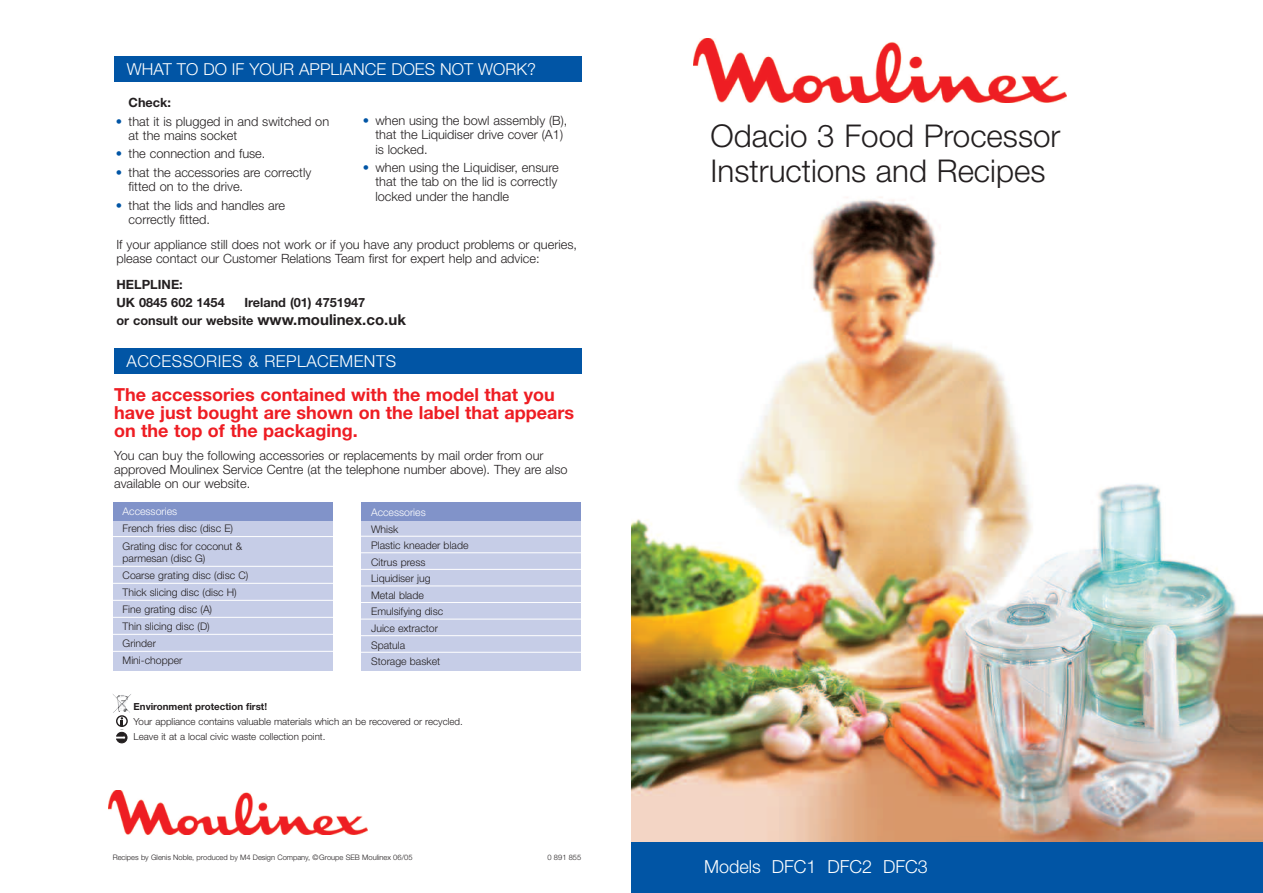
<style>
.page{position:relative;width:1263px;height:893px;background:#fff}
.page>*{position:absolute;margin:0;border:0;box-sizing:border-box;transform-origin:0 0}
.t1{font:300 31.35px/35.1px "Helvetica Neue";color:#231f20}
.t2{font:700 18px/18px "Helvetica Neue";color:#ee1d23}
.t3{font:300 18px "Helvetica Neue";color:#fff}
.t4{font:300 16.5px "Helvetica Neue";color:#fff}
.t5{font:300 16.5px "Helvetica Neue";letter-spacing:.03em;color:#fff}
.t6{font:300 12.75px/14.2px "Helvetica Neue";color:#231f20}
.t7{font:700 12.75px/18px "Helvetica Neue";color:#231f20}
.t8{font:300 10.5px/16.6px "Helvetica Neue";color:#231f20}
.t9{font:300 10.5px "Helvetica Neue";color:#fff}
.t10{font:300 9.75px/15px "Helvetica Neue";color:#231f20}
.t11{font:700 9.75px "Helvetica Neue";color:#231f20}
.t12{font:300 7.5px "Helvetica Neue";color:#231f20}
.s1{color:#0155a5}
.s2{font-size:15px}
</style>
<div class="page">
<img style="left:631px;top:197px;width:632px;height:645px">
<div style="left:631px;top:842px;width:632px;height:51px;background:#0155a5"></div>
<div style="left:113px;top:502px;width:219px;height:168px;background:#c6cde7"></div>
<div style="left:113px;top:503px;width:219px;height:18px;background:#8193c9"></div>
<img style="left:108px;top:791px;width:259px;height:44px">
<div style="left:114px;top:56px;width:467px;height:26px;background:#0155a5"></div>
<div style="left:114px;top:348px;width:467px;height:26px;background:#0155a5"></div>
<hr style="left:110px;top:536px;width:229px;height:1px;background:#fff">
<hr style="left:110px;top:566px;width:229px;height:1px;background:#fff">
<hr style="left:110px;top:583px;width:229px;height:1px;background:#fff">
<hr style="left:110px;top:600px;width:229px;height:1px;background:#fff">
<hr style="left:110px;top:617px;width:229px;height:1px;background:#fff">
<hr style="left:110px;top:634px;width:229px;height:1px;background:#fff">
<hr style="left:110px;top:651px;width:229px;height:1px;background:#fff">
<div style="left:362px;top:502px;width:219px;height:168px;background:#c6cde7"></div>
<div style="left:362px;top:502px;width:219px;height:19px;background:#8193c9"></div>
<hr style="left:358px;top:536px;width:257px;height:1px;background:#fff">
<hr style="left:358px;top:552px;width:257px;height:1px;background:#fff">
<hr style="left:358px;top:569px;width:257px;height:1px;background:#fff">
<hr style="left:358px;top:586px;width:257px;height:1px;background:#fff">
<hr style="left:358px;top:602px;width:257px;height:1px;background:#fff">
<hr style="left:358px;top:619px;width:257px;height:1px;background:#fff">
<hr style="left:358px;top:635px;width:257px;height:1px;background:#fff">
<hr style="left:358px;top:652px;width:257px;height:1px;background:#fff">
<img style="left:694px;top:38px;width:373px;height:65px">
<div style="left:116px;top:715px;width:12px;height:12px;border:1px solid #231f20;border-radius:50%"></div>
<img style="left:113px;top:694px;width:18px;height:19px">
<svg style="left:116px;top:717px;width:12px;height:26px"></svg>
<p class="t4" style="left:127px;top:59px;width:411px">WHAT TO DO IF YOUR APPLIANCE DOES NOT WORK?</p>
<p class="t7" style="left:129px;top:95px;width:44px">Check:</p>
<p class="t6" style="left:129px;top:114px;width:202px;text-indent:-13px"><span class="s1">•</span> that it is plugged in and switched on at the mains socket</p>
<p class="t6" style="left:116px;top:146px;width:151px"><span class="s1">•</span> the connection and fuse.</p>
<p class="t6" style="left:129px;top:165px;width:184px;text-indent:-13px"><span class="s1">•</span> that the accessories are correctly fitted on to the drive.</p>
<p class="t6" style="left:129px;top:198px;width:158px;text-indent:-13px"><span class="s1">•</span> that the lids and handles are correctly fitted.</p>
<p class="t6" style="left:375px;top:113px;width:193px;text-indent:-13px"><span class="s1">•</span> when using the bowl assembly (B), that the Liquidiser drive cover (A1) is locked.</p>
<p class="t6" style="left:375px;top:160px;width:185px;text-indent:-13px"><span class="s1">•</span> when using the Liquidiser, ensure that the tab on the lid is correctly locked under the handle</p>
<p class="t6" style="left:116px;top:237px;width:462px">If your appliance still does not work or if you have any product problems or queries, please contact our Customer Relations Team first for expert help and advice:</p>
<p class="t7" style="left:116px;top:277px;width:110px">HELPLINE:<br>UK 0845 602 1454</p>
<p class="t7" style="left:116px;top:295px;width:291px;text-indent:128px">Ireland (01) 4751947<br>or consult our website <span class="s2">www.moulinex.co.uk</span></p>
<p class="t5" style="left:127px;top:351px;width:271px">ACCESSORIES &amp; REPLACEMENTS</p>
<h2 class="t2" style="left:114px;top:387px;width:461px">The accessories contained with the model that you have just bought are shown on the label that appears on the top of the packaging.</h2>
<p class="t6" style="left:114px;top:448px;width:455px">You can buy the following accessories or replacements by mail order from our approved Moulinex Service Centre (at the telephone number above). They are also available on our website.</p>
<p class="t9" style="left:123px;top:505px;width:56px">Accessories</p>
<p class="t8" style="left:123px;top:520px;width:121px">French fries disc (disc E)<br>Grating disc for coconut &amp;</p>
<p class="t8" style="left:123px;top:550px;width:127px">parmesan (disc G)<br>Coarse grating disc (disc C)<br>Thick slicing disc (disc H)<br>Fine grating disc (A)<br>Thin slicing disc (D)<br>Grinder<br>Mini-chopper</p>
<p class="t9" style="left:371px;top:506px;width:56px">Accessories</p>
<p class="t8" style="left:371px;top:520px;width:99px">Whisk<br>Plastic kneader blade<br>Citrus press<br>Liquidiser jug<br>Metal blade<br>Emulsifying disc<br>Juice extractor<br>Spatula<br>Storage basket</p>
<p class="t11" style="left:134px;top:703px;width:135px">Environment protection first!</p>
<p class="t10" style="left:134px;top:714px;width:331px">Your appliance contains valuable materials which an be recovered or recycled.<br>Leave it at a local civic waste collection point.</p>
<p class="t12" style="left:113px;top:853px;width:301px">Recipes by Glenis Noble, produced by M4 Design Company, ©Groupe SEB Moulinex 06/05</p>
<p class="t12" style="left:547px;top:853px;width:35px">0 891 855</p>
<h1 class="t1" style="left:710px;top:118px;width:351px">Odacio 3 Food Processor<br>Instructions and Recipes</h1>
<h2 class="t3" style="left:704px;top:855px;width:225px">Models DFC1 DFC2 DFC3</h2>
</div>
